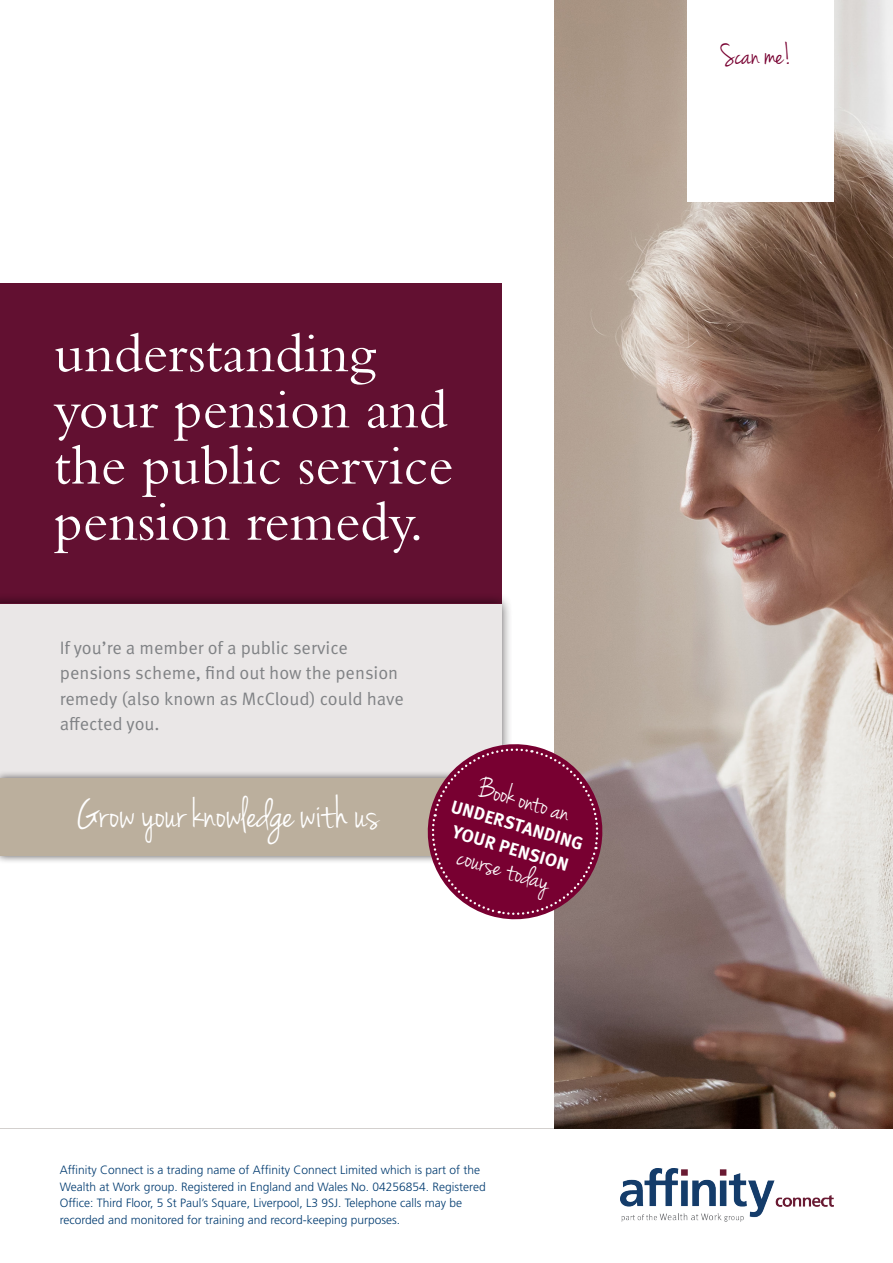
<style>
.page{position:relative;width:893px;height:1263px;background:#fff}
.page>*{position:absolute;margin:0;border:0;box-sizing:border-box;transform-origin:0 0}
.t1{font:57.45px/56.1px "Bembo Std";color:#fff}
.t2{font:45px "Jenna Sue";color:#fff}
.t3{font:31.5px "Jenna Sue";color:#fff}
.t4{font:31.5px "Jenna Sue";letter-spacing:-.01em;color:#780031}
.t5{font:18px/25.5px "Meta Pro Norm";color:#808285}
.t6{font:700 18px/24px "Meta Pro";color:#fff;text-align:center}
.t7{font:300 12px/16.5px "Frutiger LT Std";color:#003b70}
</style>
<div class="page">
<hr style="left:0;top:1128px;width:555px;height:1px;background:#d3d0ce">
<img style="left:555px;top:0;width:338px;height:1129px">
<div style="left:0;top:603px;width:502px;height:184px;background:#eae7e7"></div>
<img style="left:621px;top:1168px;width:213px;height:54px">
<div style="left:687px;top:0;width:147px;height:201px;background:#fff"></div>
<div style="left:0;top:283px;width:502px;height:320px;background:#621031"></div>
<div style="left:0;top:770px;width:495px;height:94px;background:#231f20;opacity:.75"></div>
<div style="left:0;top:778px;width:487px;height:78px;background:#bbaf9d"></div>
<svg style="left:418px;top:734px;width:194px;height:195px"></svg>
<p class="t1" style="left:54px;top:324px;width:401px">understanding your pension and the public service pension remedy.</p>
<p class="t5" style="left:60px;top:633px;width:346px">If you’re a member of a public service pensions scheme, find out how the pension remedy (also known as McCloud) could have affected you.</p>
<p class="t2" style="left:77px;top:788px;width:304px">Grow your knowledge with us</p>
<p class="t3" style="left:484px;top:769px;width:96px;rotate:16deg">Book onto an</p>
<p class="t6" style="left:456px;top:793px;width:138px;rotate:17deg">UNDERSTANDING<br>YOUR PENSION</p>
<p class="t3" style="left:464px;top:838px;width:97px;rotate:16deg">course today</p>
<p class="t7" style="left:60px;top:1162px;width:427px">Affinity Connect is a trading name of Affinity Connect Limited which is part of the Wealth at Work group. Registered in England and Wales No. 04256854. Registered Office: Third Floor, 5 St Paul’s Square, Liverpool, L3 9SJ. Telephone calls may be recorded and monitored for training and record-keeping purposes.</p>
<p class="t4" style="left:721px;top:36px;width:72px">Scan me!</p>
</div>
